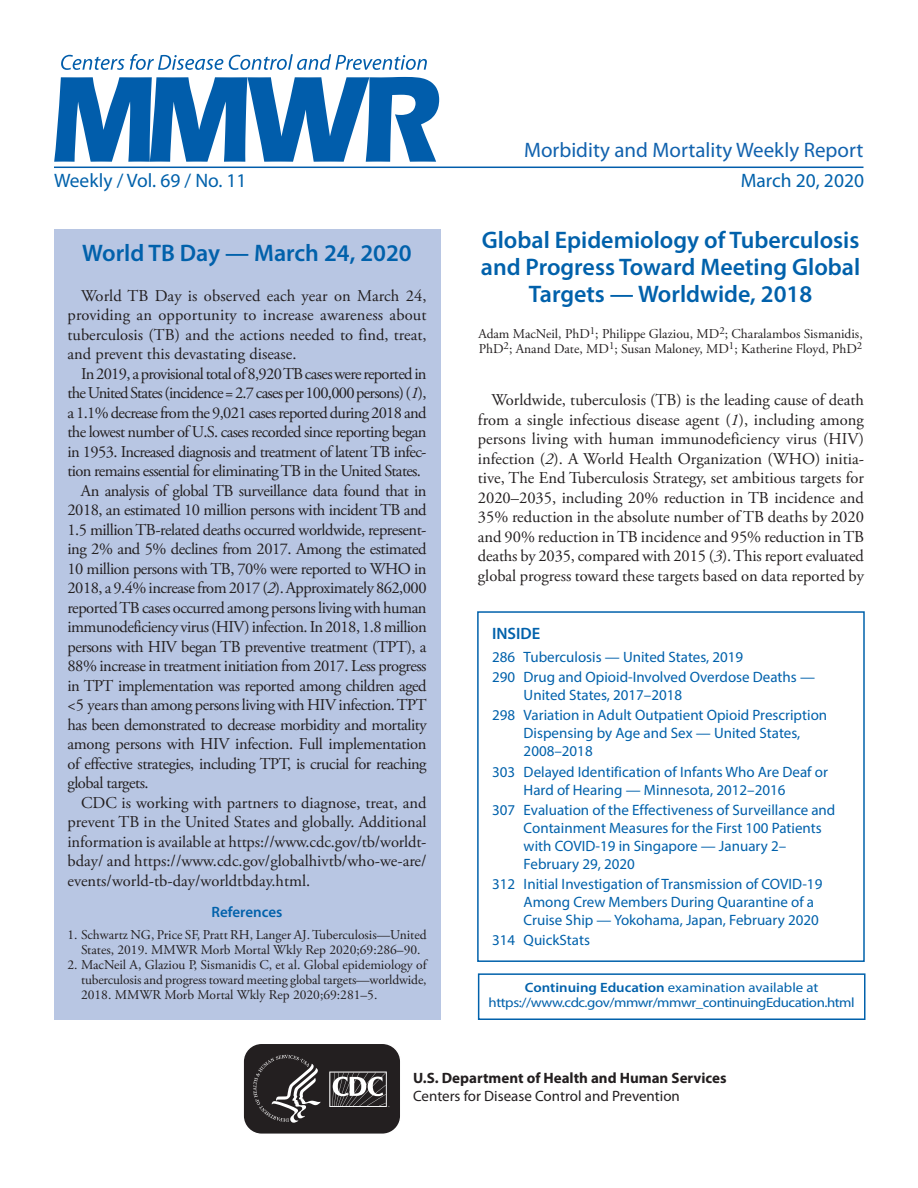
<style>
.page{position:relative;width:918px;height:1188px;background:#fff}
.page>*{position:absolute;margin:0;border:0;box-sizing:border-box;transform-origin:0 0}
.Report_Title{font:600 24px/27px "Myriad Pro";color:#0161ab;text-align:center}
.t1{font:21px "Myriad Pro";color:#1162ae}
.t2{font:19.5px "Myriad Pro";color:#0161ab}
.Paragraph{font:16.5px/19.5px "Adobe Garamond Pro";color:#231f20;text-align:justify}
.inside{font:600 16.5px "Myriad Pro";color:#0161ab}
.t3{font:15px/18px "Myriad Pro";color:#0161ab}
.t4{font:700 15px/18px "Myriad Pro";color:#231f20}
.Ref_Title{font:600 15px "Myriad Pro";color:#0161ab}
.References{font:13.5px/15px "Adobe Garamond Pro";color:#231f20;text-align:center}
.Author_Names{font:13.5px/15px "Adobe Garamond Pro";color:#231f20}
.ce_callout_box{font:13.5px/15px "Myriad Pro";letter-spacing:-.03em;color:#0161ab;text-align:center;scale:1.1 1}
.s1{font-style:italic}
.s2{font-weight:600}
.s3{font-weight:400}
</style>
<div class="page">
<hr style="left:54px;top:167px;width:810px;height:1px;background:#015dab">
<svg style="left:54px;top:77px;width:385px;height:85px"></svg>
<svg style="left:61px;top:54px;width:366px;height:16px"></svg>
<div style="left:477px;top:611px;width:388px;height:351px;border:2px solid #0161ab"></div>
<div style="left:478px;top:973px;width:388px;height:47px;border:2px solid #0161ab"></div>
<svg style="left:243px;top:1045px;width:157px;height:89px;background:#403c3d"></svg>
<div style="left:54px;top:230px;width:386px;height:790px;background:#b8c6e3"></div>
<p class="t1" style="left:524px;top:137px;width:341px">Morbidity and Mortality Weekly Report</p>
<p class="t2" style="left:54px;top:168px;width:194px">Weekly / Vol. 69 / No. 11</p>
<p class="t2" style="left:741px;top:168px;width:125px">March 20, 2020</p>
<h1 class="Report_Title" style="left:82px;top:239px;width:331px">World TB Day — March 24, 2020</h1>
<p class="Paragraph" style="left:68px;top:286px;width:361px;text-indent:13px">World TB Day is observed each year on March 24, providing an opportunity to increase awareness about tuberculosis (TB) and the actions needed to find, treat, and prevent this devastating disease.</p>
<p class="Paragraph" style="left:68px;top:364px;width:361px;text-indent:13px">In 2019, a provisional total of 8,920 TB cases were reported in the United States (incidence = 2.7 cases per 100,000 persons) (<span class="s1">1</span>), a 1.1% decrease from the 9,021 cases reported during 2018 and the lowest number of U.S. cases recorded since reporting began in 1953. Increased diagnosis and treatment of latent TB infec&shy;tion remains essential for eliminating TB in the United States.</p>
<p class="Paragraph" style="left:68px;top:481px;width:361px;text-indent:13px">An analysis of global TB surveillance data found that in 2018, an estimated 10 million persons with incident TB and 1.5 million TB-related deaths occurred worldwide, represent&shy;ing 2% and 5% declines from 2017. Among the estimated 10 million persons with TB, 70% were reported to WHO in 2018, a 9.4% increase from 2017 (<span class="s1">2</span>). Approximately 862,000 reported TB cases occurred among persons living with human immunodeficiency virus (HIV) infection. In 2018, 1.8 million persons with HIV began TB preventive treatment (TPT), a 88% increase in treatment initiation from 2017. Less progress in TPT implementation was reported among children aged &lt;5 years than among persons living with HIV infection. TPT has been demonstrated to decrease morbidity and mortality among persons with HIV infection. Full implementation of effective strategies, including TPT, is crucial for reaching global targets.</p>
<p class="Paragraph" style="left:67px;top:793px;width:361px;text-indent:14px">CDC is working with partners to diagnose, treat, and prevent TB in the United States and globally. Additional information is available at https://www.cdc.gov/tb/worldt&shy;bday/ and https://www.cdc.gov/globalhivtb/who-we-are/ events/world-tb-day/worldtbday.html.</p>
<h1 class="Ref_Title" style="left:212px;top:903px;width:72px">References</h1>
<p class="References" style="left:68px;top:928px;width:361px">1. Schwartz NG, Price SF, Pratt RH, Langer AJ. Tuberculosis—United<br>States, 2019. MMWR Morb Mortal Wkly Rep 2020;69:286–90.</p>
<p class="References" style="left:81px;top:958px;width:347px;text-align:justify;text-indent:-14px">2. MacNeil A, Glaziou P, Sismanidis C, et al. Global epidemiology of tuberculosis and progress toward meeting global targets—worldwide, 2018. MMWR Morb Mortal Wkly Rep 2020;69:281–5.</p>
<h1 class="Report_Title" style="left:481px;top:225px;width:381px">Global Epidemiology of Tuberculosis and Progress Toward Meeting Global<br>Targets — Worldwide, 2018</h1>
<p class="Author_Names" style="left:478px;top:327px;width:386px">Adam MacNeil, PhD<sup>1</sup>; Philippe Glaziou, MD<sup>2</sup>; Charalambos Sismanidis,<br>PhD<sup>2</sup>; Anand Date, MD<sup>1</sup>; Susan Maloney, MD<sup>1</sup>; Katherine Floyd, PhD<sup>2</sup></p>
<p class="Paragraph" style="left:478px;top:391px;width:388px;text-indent:13px">Worldwide, tuberculosis (TB) is the leading cause of death from a single infectious disease agent (<span class="s1">1</span>), including among persons living with human immunodeficiency virus (HIV) infection (<span class="s1">2</span>). A World Health Organization (WHO) initia&shy;tive, The End Tuberculosis Strategy, set ambitious targets for 2020–2035, including 20% reduction in TB incidence and 35% reduction in the absolute number of TB deaths by 2020 and 90% reduction in TB incidence and 95% reduction in TB deaths by 2035, compared with 2015 (<span class="s1">3</span>). This report evaluated global progress toward these targets based on data reported by</p>
<h1 class="inside" style="left:492px;top:623px;width:50px">INSIDE</h1>
<p class="t3" style="left:492px;top:648px;width:253px">286 Tuberculosis — United States, 2019</p>
<p class="t3" style="left:524px;top:668px;width:293px;text-indent:-32px">290 Drug and Opioid-Involved Overdose Deaths —<br>United States, 2017–2018</p>
<p class="t3" style="left:524px;top:706px;width:305px;text-indent:-32px">298 Variation in Adult Outpatient Opioid Prescription<br>Dispensing by Age and Sex — United States,<br>2008–2018</p>
<p class="t3" style="left:524px;top:762px;width:306px;text-indent:-32px">303 Delayed Identification of Infants Who Are Deaf or<br>Hard of Hearing — Minnesota, 2012–2016</p>
<p class="t3" style="left:524px;top:800px;width:313px;text-indent:-32px">307 Evaluation of the Effectiveness of Surveillance and Containment Measures for the First 100 Patients with COVID-19 in Singapore — January 2– February 29, 2020</p>
<p class="t3" style="left:524px;top:875px;width:300px;text-indent:-32px">312 Initial Investigation of Transmission of COVID-19<br>Among Crew Members During Quarantine of a<br>Cruise Ship — Yokohama, Japan, February 2020</p>
<p class="t3" style="left:492px;top:931px;width:99px">314 QuickStats</p>
<p class="ce_callout_box" style="left:489px;top:980px;width:334px"><span class="s2">Continuing Education</span> examination available at https://www.cdc.gov/mmwr/mmwr_continuingEducation.html</p>
<p class="t4" style="left:413px;top:1069px;width:315px">U.S. Department of Health and Human Services<br><span class="s3">Centers for Disease Control and Prevention</span></p>
</div>
